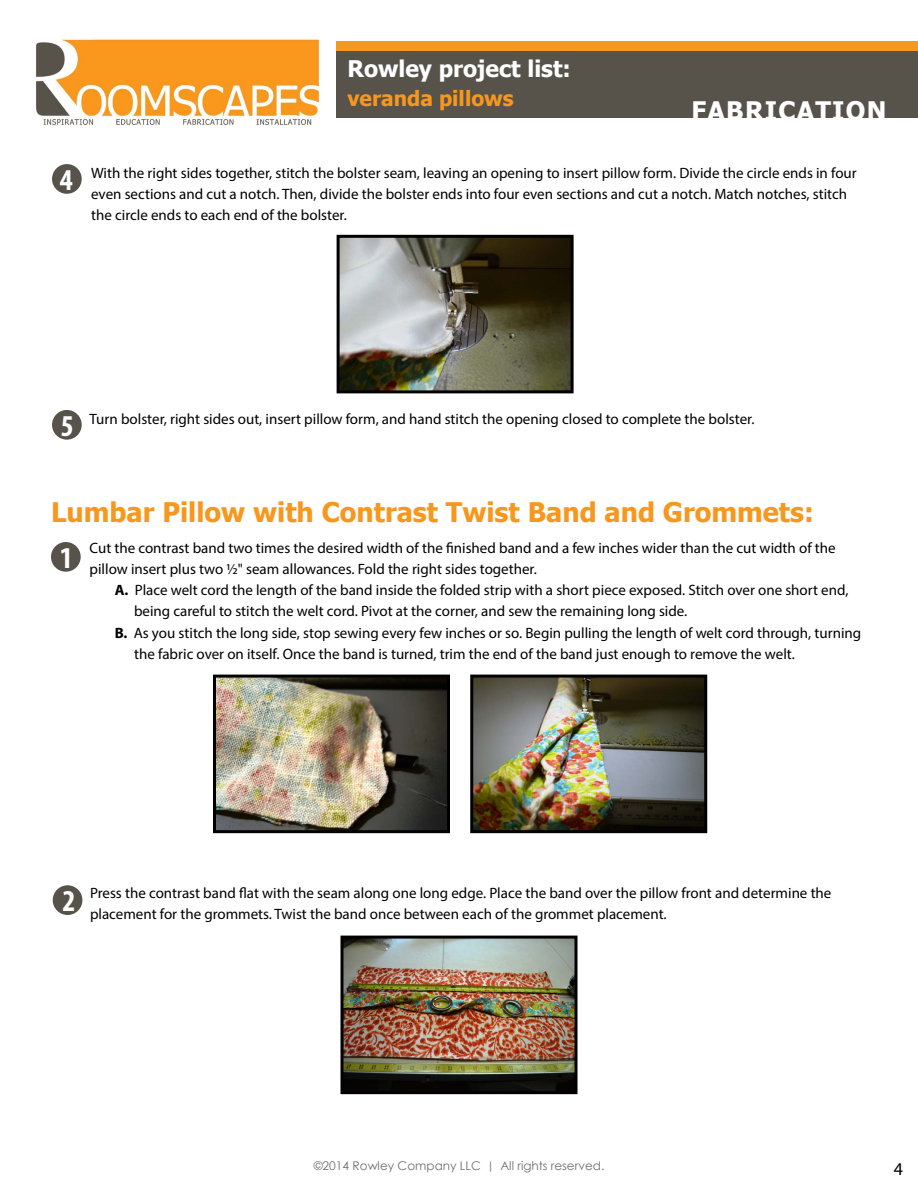
<style>
.page{position:relative;width:918px;height:1188px;background:#fff}
.page>*{position:absolute;margin:0;border:0;box-sizing:border-box;transform-origin:0 0}
.t1{font:700 condensed 30.45px "Myriad Pro";color:#fff}
.t2{font:700 27px "Tahoma";color:#f8971d}
.t3{font:700 25.5px "Tahoma";letter-spacing:.05em;color:#fff}
.t4{font:700 22.8px "Tahoma";color:#fff}
.t5{font:700 21px "Tahoma";color:#f8971d}
.t6{font:18px "Myriad Pro";color:#000}
.t7{font:15px/21px "Myriad Pro";color:#000}
.t8{font:12px "Century Gothic";color:#6d6e71}
.s1{font-weight:700;font-stretch:condensed;font-size:30.45px;color:#fff}
.s2{font-weight:700}
.s3{font-family:"Tw Cen"}
</style>
<div class="page">
<div style="left:337px;top:41px;width:581px;height:77px;background:#57534b"></div>
<img style="left:36px;top:39px;width:284px;height:87px">
<div style="left:337px;top:41px;width:581px;height:10px;background:#f8971d"></div>
<img style="left:474px;top:679px;width:229px;height:150px">
<div style="left:470px;top:675px;width:237px;height:158px;border:3px solid #000"></div>
<div style="left:51px;top:542px;width:30px;height:30px;background:#57534b;border-radius:50%"></div>
<img style="left:217px;top:679px;width:229px;height:150px">
<div style="left:213px;top:675px;width:237px;height:158px;border:3px solid #000"></div>
<div style="left:52px;top:164px;width:30px;height:30px;background:#57534b;border-radius:50%"></div>
<div style="left:52px;top:410px;width:30px;height:30px;background:#57534b;border-radius:50%"></div>
<img style="left:341px;top:239px;width:229px;height:150px">
<div style="left:337px;top:235px;width:237px;height:158px;border:3px solid #000"></div>
<div style="left:53px;top:885px;width:29px;height:30px;background:#57534b;border-radius:50%"></div>
<img style="left:344px;top:940px;width:230px;height:150px">
<div style="left:340px;top:936px;width:238px;height:158px;border:3px solid #000"></div>
<h3 class="t4" style="left:347px;top:53px;width:225px">Rowley project list:</h3>
<h3 class="t5" style="left:347px;top:83px;width:168px">veranda pillows</h3>
<h3 class="t3" style="left:691px;top:92px;width:197px">FABRICATION</h3>
<h1 class="t1" style="left:60px;top:161px;width:14px">4</h1>
<p class="t7" style="left:91px;top:162px;width:767px">With the right sides together, stitch the bolster seam, leaving an opening to insert pillow form. Divide the circle ends in four even sections and cut a notch. Then, divide the bolster ends into four even sections and cut a notch. Match notches, stitch the circle ends to each end of the bolster.</p>
<p class="t7" style="left:61px;top:408px;width:695px"><span class="s1">5</span> Turn bolster, right sides out, insert pillow form, and hand stitch the opening closed to complete the bolster.</p>
<h2 class="t2" style="left:51px;top:493px;width:764px">Lumbar Pillow with Contrast Twist Band and Grommets:</h2>
<p class="t7" style="left:90px;top:537px;width:748px">Cut the contrast band two times the desired width of the finished band and a few inches wider than the cut width of the pillow insert plus two ½" seam allowances. Fold the right sides together.</p>
<p class="t7" style="left:134px;top:579px;width:716px;text-indent:-19px"><span class="s2">A.</span> Place welt cord the length of the band inside the folded strip with a short piece exposed. Stitch over one short end, being careful to stitch the welt cord. Pivot at the corner, and sew the remaining long side.</p>
<h1 class="t1" style="left:60px;top:539px;width:14px">1</h1>
<p class="t7" style="left:134px;top:622px;width:729px;text-indent:-19px"><span class="s2">B.</span> As you stitch the long side, stop sewing every few inches or so. Begin pulling the length of welt cord through, turning the fabric over on itself. Once the band is turned, trim the end of the band just enough to remove the welt.</p>
<p class="t7" style="left:90px;top:882px;width:743px;text-indent:-28px"><span class="s1">2</span> Press the contrast band flat with the seam along one long edge. Place the band over the pillow front and determine the placement for the grommets. Twist the band once between each of the grommet placement.</p>
<p class="t8" style="left:314px;top:1157px;width:292px">©2014 Rowley Company LLC <span class="s3">|</span> All rights reserved.</p>
<p class="t6" style="left:894px;top:1158px;width:11px">4</p>
</div>
